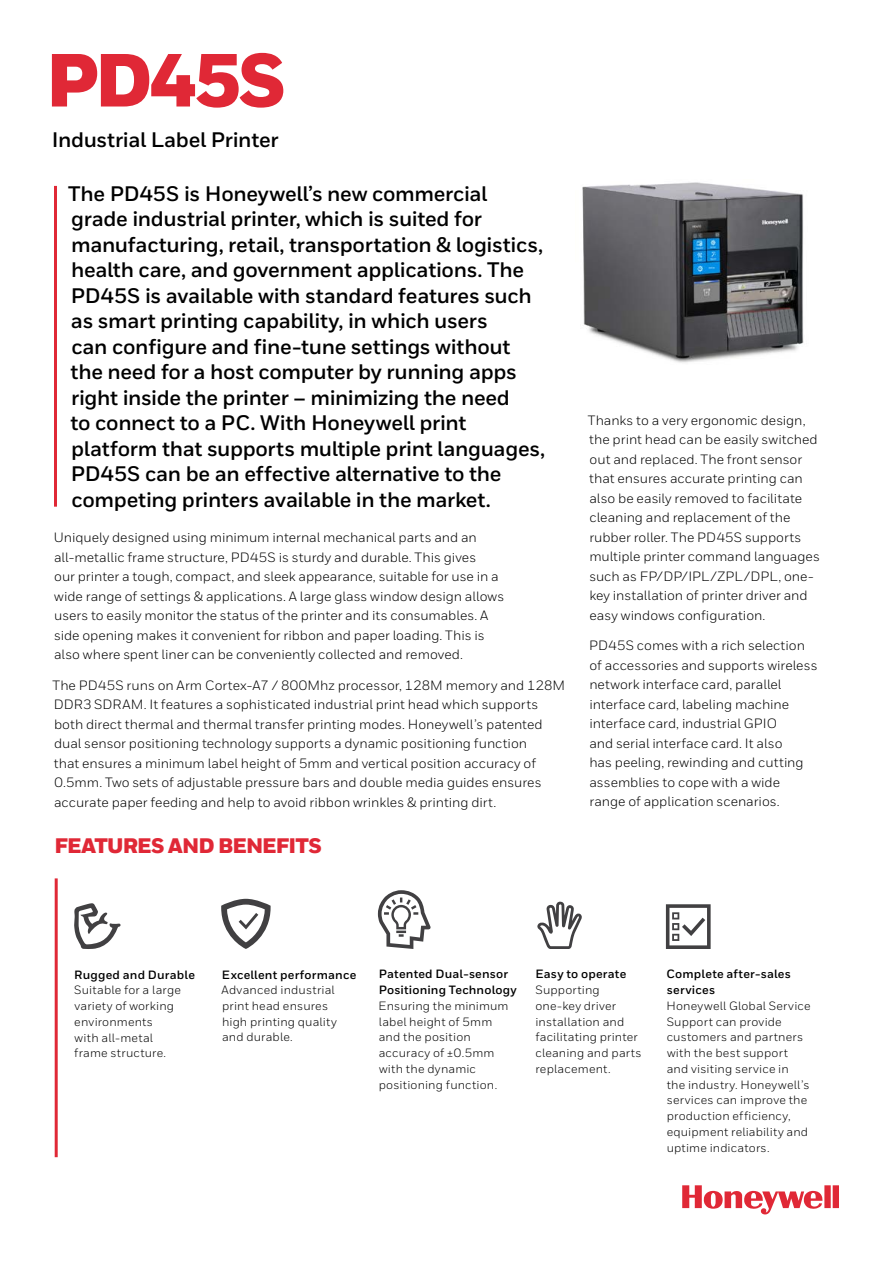
<style>
.page{position:relative;width:893px;height:1263px;background:#fff}
.page>*{position:absolute;margin:0;border:0;box-sizing:border-box;transform-origin:0 0}
.t1{font:900 75px "Honeywell Sans";letter-spacing:-.04em;color:#e02836}
.t2{font:700 21px/25.5px "Honeywell Sans";letter-spacing:-.015em;color:#000}
.t3{font:900 21px "Honeywell Sans";letter-spacing:-.04em;color:#e02836}
.t4{font:13.5px/19.5px "Honeywell Sans";color:#000}
.t5{font:12px/15.8px "Honeywell Sans";letter-spacing:.015em;color:#000}
.t6{font:700 12px/15.8px "Honeywell Sans";letter-spacing:.015em;color:#000}
</style>
<div class="page">
<img style="left:582px;top:182px;width:222px;height:181px">
<svg style="left:682px;top:1185px;width:157px;height:30px"></svg>
<hr style="left:54px;top:186px;width:3px;height:321px;background:#e02836">
<hr style="left:55px;top:878px;width:3px;height:71px;background:#e02836">
<hr style="left:55px;top:949px;width:3px;height:208px;background:#e02836">
<svg style="left:74px;top:903px;width:47px;height:46px"></svg>
<svg style="left:221px;top:899px;width:50px;height:50px"></svg>
<svg style="left:378px;top:890px;width:53px;height:59px"></svg>
<svg style="left:537px;top:901px;width:45px;height:48px"></svg>
<svg style="left:666px;top:904px;width:45px;height:45px"></svg>
<h1 class="t1" style="left:46px;top:34px;width:242px">PD45S</h1>
<h2 class="t2" style="left:52px;top:127px;width:228px">Industrial Label Printer</h2>
<p class="t2" style="left:68px;top:181px;width:479px">The PD45S is Honeywell’s new commercial grade industrial printer, which is suited for manufacturing, retail, transportation &amp; logistics, health care, and government applications. The PD45S is available with standard features such as smart printing capability, in which users<br>can configure and fine-tune settings without<br>the need for a host computer by running apps right inside the printer – minimizing the need<br>to connect to a PC. With Honeywell print platform that supports multiple print languages, PD45S can be an effective alternative to the competing printers available in the market.</p>
<p class="t4" style="left:54px;top:528px;width:452px">Uniquely designed using minimum internal mechanical parts and an all-metallic frame structure, PD45S is sturdy and durable. This gives<br>our printer a tough, compact, and sleek appearance, suitable for use in a wide range of settings &amp; applications. A large glass window design allows users to easily monitor the status of the printer and its consumables. A side opening makes it convenient for ribbon and paper loading. This is also where spent liner can be conveniently collected and removed.</p>
<p class="t4" style="left:52px;top:675px;width:514px">The PD45S runs on Arm Cortex-A7 / 800Mhz processor, 128M memory and 128M DDR3 SDRAM. It features a sophisticated industrial print head which supports both direct thermal and thermal transfer printing modes. Honeywell’s patented dual sensor positioning technology supports a dynamic positioning function<br>that ensures a minimum label height of 5mm and vertical position accuracy of 0.5mm. Two sets of adjustable pressure bars and double media guides ensures accurate paper feeding and help to avoid ribbon wrinkles &amp; printing dirt.</p>
<h2 class="t3" style="left:55px;top:833px;width:269px">FEATURES AND BENEFITS</h2>
<p class="t4" style="left:588px;top:411px;width:234px">Thanks to a very ergonomic design, the print head can be easily switched out and replaced. The front sensor that ensures accurate printing can also be easily removed to facilitate cleaning and replacement of the rubber roller. The PD45S supports multiple printer command languages such as FP/DP/IPL/ZPL/DPL, one&shy;key installation of printer driver and easy windows configuration.</p>
<p class="t4" style="left:589px;top:636px;width:230px">PD45S comes with a rich selection of accessories and supports wireless network interface card, parallel interface card, labeling machine interface card, industrial GPIO<br>and serial interface card. It also<br>has peeling, rewinding and cutting assemblies to cope with a wide range of application scenarios.</p>
<p class="t6" style="left:74px;top:967px;width:122px">Rugged and Durable</p>
<p class="t5" style="left:74px;top:982px;width:108px">Suitable for a large variety of working environments<br>with all-metal frame structure.</p>
<p class="t6" style="left:222px;top:967px;width:136px">Excellent performance</p>
<p class="t5" style="left:221px;top:982px;width:117px">Advanced industrial print head ensures high printing quality and durable.</p>
<p class="t6" style="left:379px;top:967px;width:140px">Patented Dual-sensor<br>Positioning Technology</p>
<p class="t5" style="left:379px;top:998px;width:131px">Ensuring the minimum label height of 5mm and the position accuracy of ±0.5mm with the dynamic positioning function.</p>
<p class="t6" style="left:535px;top:967px;width:92px">Easy to operate</p>
<p class="t5" style="left:535px;top:982px;width:108px">Supporting one-key driver installation and facilitating printer cleaning and parts replacement.</p>
<p class="t6" style="left:666px;top:967px;width:126px">Complete after-sales services</p>
<p class="t5" style="left:667px;top:998px;width:146px">Honeywell Global Service<br>Support can provide customers and partners with the best support and visiting service in<br>the industry. Honeywell’s services can improve the production efficiency, equipment reliability and uptime indicators.</p>
</div>
